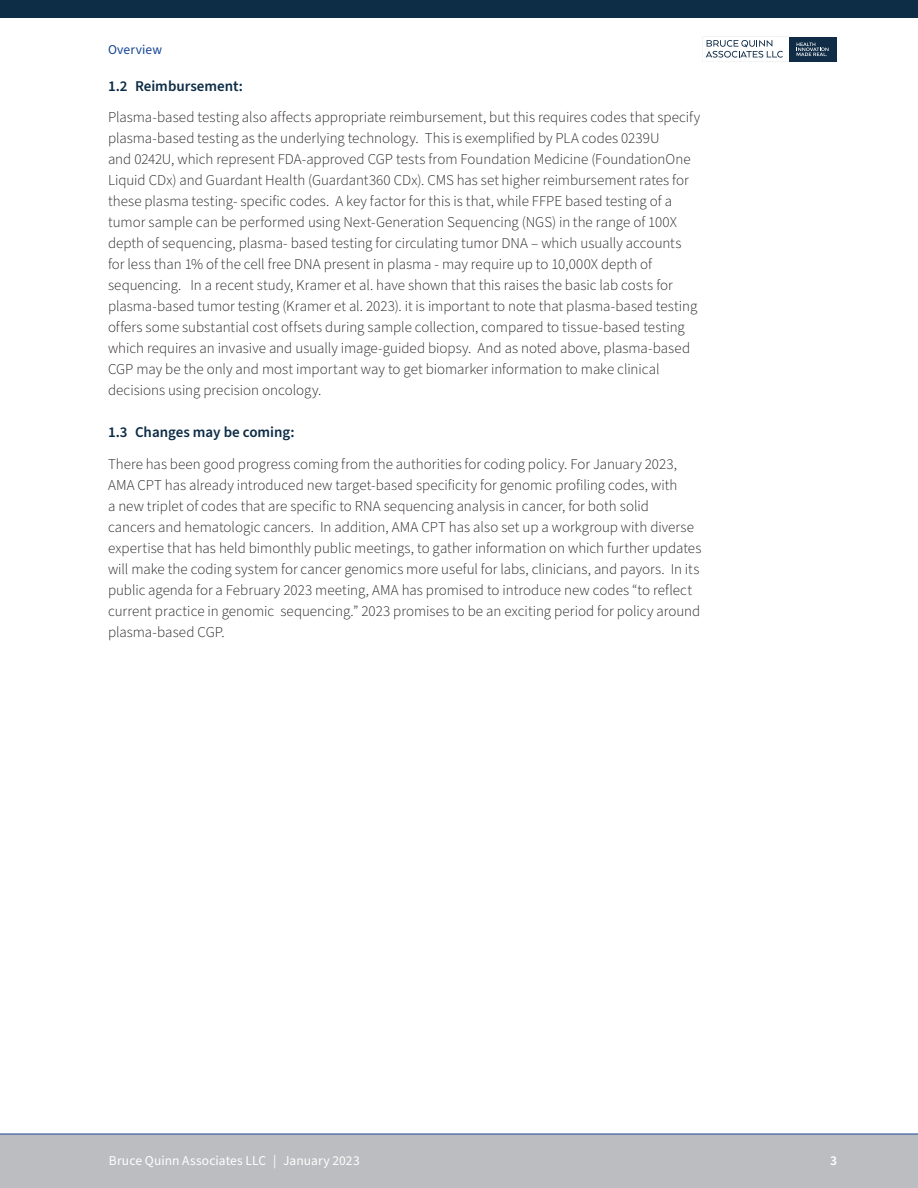
<style>
.page{position:relative;width:918px;height:1188px;background:#fff}
.page>*{position:absolute;margin:0;border:0;box-sizing:border-box;transform-origin:0 0}
.t1{font:300 15px/21px "Source Sans Pro";color:#231f20}
.t2{font:600 15px "Source Sans Pro";color:#0d2c46}
.t3{font:13.5px "Source Sans Pro";letter-spacing:.005em;color:#fff}
.t4{font:13.5px "Source Sans Pro";letter-spacing:.01em;color:#164795}
.t5{font:600 13.5px "Source Sans Pro";color:#fff}
</style>
<div class="page">
<div style="left:789px;top:37px;width:47px;height:24px;background:#102c46"></div>
<svg style="left:702px;top:37px;width:81px;height:21px"></svg>
<svg style="left:797px;top:43px;width:32px;height:13px"></svg>
<div style="left:0;top:0;width:918px;height:18px;background:#0d2c46"></div>
<div style="left:0;top:1134px;width:918px;height:54px;background:#bcbdc0"></div>
<hr style="left:0;top:1134px;width:918px;height:1px;background:#164795">
<p class="t4" style="left:108px;top:40px;width:56px">Overview</p>
<p class="t2" style="left:108px;top:76px;width:136px">1.2 Reimbursement:</p>
<p class="t1" style="left:108px;top:107px;width:594px">Plasma-based testing also affects appropriate reimbursement, but this requires codes that specify plasma-based testing as the underlying technology. This is exemplified by PLA codes 0239U<br>and 0242U, which represent FDA-approved CGP tests from Foundation Medicine (FoundationOne Liquid CDx) and Guardant Health (Guardant360 CDx). CMS has set higher reimbursement rates for these plasma testing- specific codes. A key factor for this is that, while FFPE based testing of a tumor sample can be performed using Next-Generation Sequencing (NGS) in the range of 100X depth of sequencing, plasma- based testing for circulating tumor DNA – which usually accounts for less than 1% of the cell free DNA present in plasma - may require up to 10,000X depth of sequencing. In a recent study, Kramer et al. have shown that this raises the basic lab costs for plasma-based tumor testing (Kramer et al. 2023). it is important to note that plasma-based testing offers some substantial cost offsets during sample collection, compared to tissue-based testing which requires an invasive and usually image-guided biopsy. And as noted above, plasma-based CGP may be the only and most important way to get biomarker information to make clinical decisions using precision oncology.</p>
<p class="t2" style="left:108px;top:422px;width:188px">1.3 Changes may be coming:</p>
<p class="t1" style="left:108px;top:454px;width:595px">There has been good progress coming from the authorities for coding policy. For January 2023, AMA CPT has already introduced new target-based specificity for genomic profiling codes, with<br>a new triplet of codes that are specific to RNA sequencing analysis in cancer, for both solid<br>cancers and hematologic cancers. In addition, AMA CPT has also set up a workgroup with diverse expertise that has held bimonthly public meetings, to gather information on which further updates will make the coding system for cancer genomics more useful for labs, clinicians, and payors. In its public agenda for a February 2023 meeting, AMA has promised to introduce new codes “to reflect current practice in genomic sequencing.” 2023 promises to be an exciting period for policy around plasma-based CGP.</p>
<p class="t3" style="left:109px;top:1152px;width:252px">Bruce Quinn Associates LLC | January 2023</p>
<p class="t5" style="left:830px;top:1152px;width:8px">3</p>
</div>
